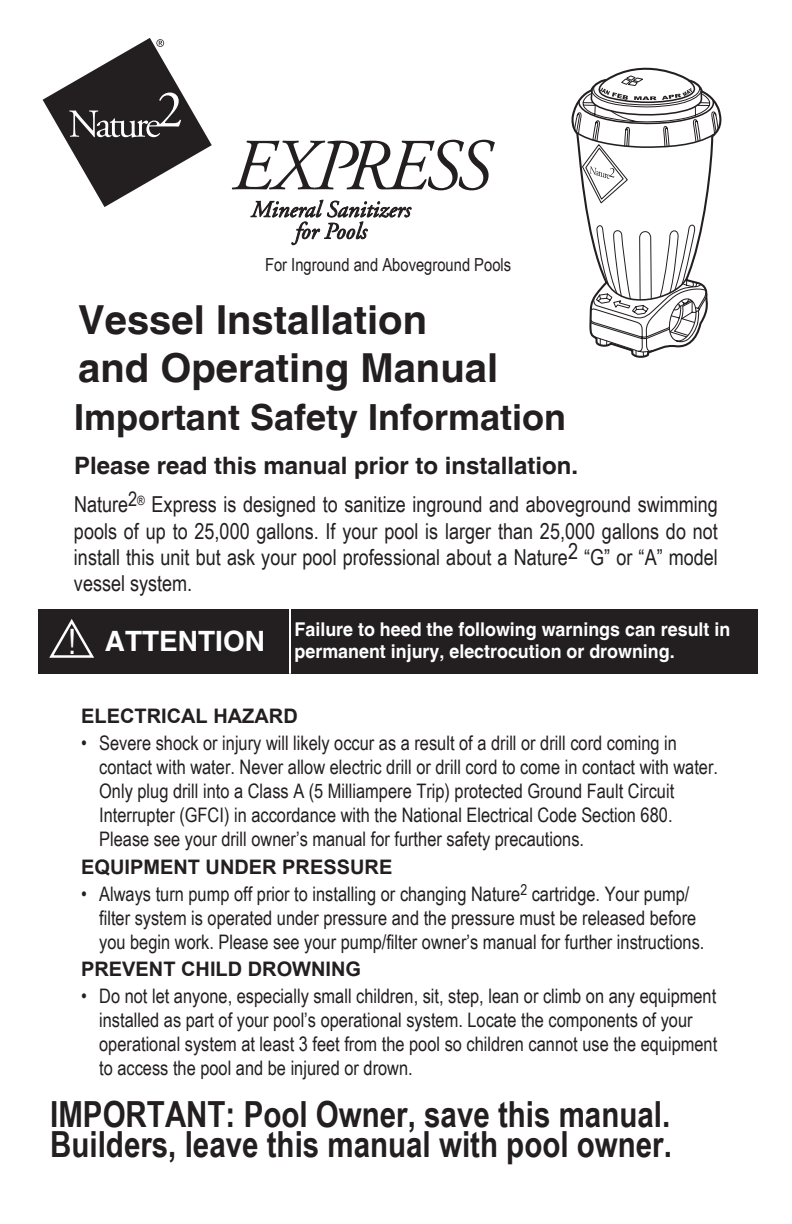
<style>
.page{position:relative;width:792px;height:1224px;background:#fff}
.page>*{position:absolute;margin:0;border:0;box-sizing:border-box;transform-origin:0 0}
.t1{font:700 40px/48px "Helvetica LT";color:#231f20}
.t2{font:700 36px/30px "Arial Narrow";color:#231f20}
.t3{font:700 36px "Helvetica LT";color:#231f20}
.t4{font:35px "Arial Narrow";color:#fff}
.t5{font:700 28px "Helvetica LT";color:#fff}
.t6{font:700 24px "Helvetica LT";color:#231f20}
.t7{font:22px/26.4px "Arial Narrow";color:#231f20;text-align:justify}
.t8{font:20px/24px "Arial Narrow";color:#231f20}
.t9{font:700 20px "Arial";color:#231f20}
.t10{font:700 19px/22.8px "Helvetica LT";color:#fff;scale:.94 1}
.t11{font:18px "Arial Narrow";color:#231f20}
</style>
<div class="page">
<svg style="left:43px;top:38px;width:169px;height:169px"></svg>
<svg style="left:251px;top:200px;width:160px;height:45px"></svg>
<svg style="left:232px;top:140px;width:263px;height:50px"></svg>
<div style="left:38px;top:609px;width:720px;height:65px;background:#231f20"></div>
<hr style="left:289px;top:604px;width:2px;height:70px;background:#fff">
<svg style="left:49px;top:619px;width:45px;height:39px"></svg>
<svg style="left:572px;top:68px;width:136px;height:290px"></svg>
<svg style="left:590px;top:223px;width:117px;height:134px"></svg>
<svg style="left:574px;top:75px;width:147px;height:130px"></svg>
<p class="t11" style="left:265px;top:252px;width:248px">For Inground and Aboveground Pools</p>
<h1 class="t1" style="left:78px;top:295px;width:422px">Vessel Installation and Operating Manual</h1>
<h2 class="t3" style="left:74px;top:395px;width:494px">Important Safety Information</h2>
<p class="t6" style="left:74px;top:451px;width:506px">Please read this manual prior to installation.</p>
<p class="t7" style="left:74px;top:490px;width:646px">Nature<sup>2</sup><sup>®</sup> Express is designed to sanitize inground and aboveground swimming pools of up to 25,000 gallons. If your pool is larger than 25,000 gallons do not install this unit but ask your pool professional about a Nature2 “G” or “A” model vessel system.</p>
<h3 class="t4" style="left:68px;top:616px;width:9px">!</h3>
<h3 class="t5" style="left:105px;top:625px;width:162px">ATTENTION</h3>
<p class="t10" style="left:295px;top:617px;width:465px">Failure to heed the following warnings can result in permanent injury, electrocution or drowning.</p>
<p class="t9" style="left:81px;top:703px;width:218px">ELECTRICAL HAZARD</p>
<p class="t8" style="left:99px;top:731px;width:620px;text-indent:-18px">• Severe shock or injury will likely occur as a result of a drill or drill cord coming in contact with water. Never allow electric drill or drill cord to come in contact with water.<br>Only plug drill into a Class A (5 Milliampere Trip) protected Ground Fault Circuit Interrupter (GFCI) in accordance with the National Electrical Code Section 680.<br>Please see your drill owner’s manual for further safety precautions.</p>
<p class="t9" style="left:81px;top:853px;width:313px">EQUIPMENT UNDER PRESSURE</p>
<p class="t8" style="left:99px;top:881px;width:607px;text-indent:-18px">• Always turn pump off prior to installing or changing Nature<sup>2</sup> cartridge. Your pump/ filter system is operated under pressure and the pressure must be released before you begin work. Please see your pump/filter owner’s manual for further instructions.</p>
<p class="t9" style="left:81px;top:956px;width:281px">PREVENT CHILD DROWNING</p>
<p class="t8" style="left:99px;top:983px;width:620px;text-indent:-18px">• Do not let anyone, especially small children, sit, step, lean or climb on any equipment installed as part of your pool’s operational system. Locate the components of your operational system at least 3 feet from the pool so children cannot use the equipment to access the pool and be injured or drown.</p>
<h2 class="t2" style="left:50px;top:1098px;width:623px">IMPORTANT: Pool Owner, save this manual.<br>Builders, leave this manual with pool owner.</h2>
</div>
